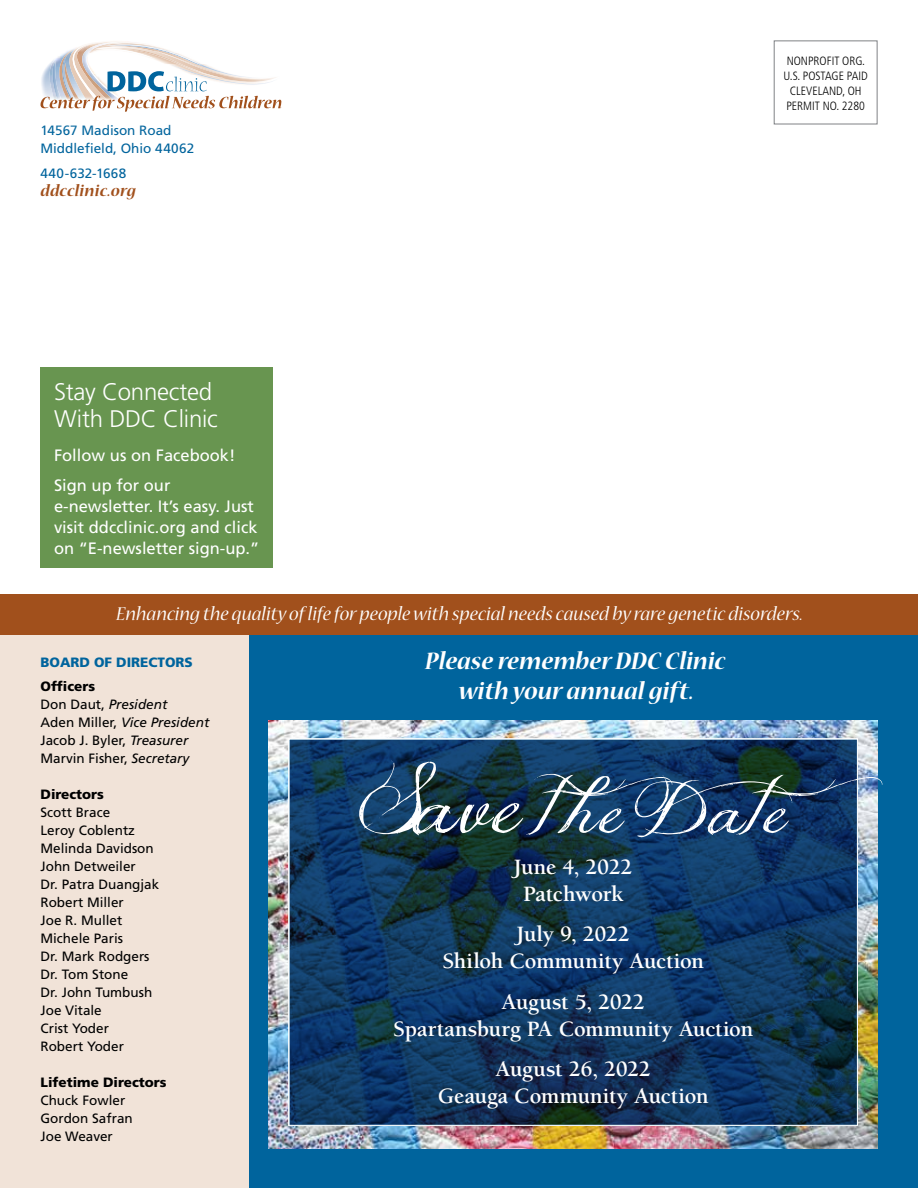
<style>
.page{position:relative;width:918px;height:1188px;background:#fff}
.page>*{position:absolute;margin:0;border:0;box-sizing:border-box;transform-origin:0 0}
.t1{font:67.5px "Jellyka Delicious Cake";color:#fff}
.t2{font:italic 700 27px/30px "Nueva Std";color:#fff;text-align:center}
.t3{font:300 24px/27px "Frutiger";letter-spacing:-.01em;color:#fff}
.t4{font:700 22.5px/27px "Berkeley";letter-spacing:-.015em;color:#fff;text-align:center}
.t5{font:italic 21px "Nueva Std";color:#fff}
.t6{font:italic 700 18px "Nueva Std";letter-spacing:.02em;color:#a1501c}
.t7{font:16.5px/21px "Frutiger";color:#fff}
.t8{font:13.5px/18px "Frutiger";color:#000}
.t9{font:13.5px/18px "Frutiger";color:#00649d}
.t10{font:900 13.5px "Frutiger";color:#000}
.t11{font:900 13.5px "Frutiger";color:#00649d}
.t12{font:300 condensed 12px/15px "Frutiger";color:#000;text-align:center}
.s1{font-weight:900}
.s2{font-style:italic}
.s3{font-size:82.5px}
</style>
<div class="page">
<img style="left:173px;top:64px;width:46px;height:7px">
<img style="left:152px;top:46px;width:51px;height:20px">
<img style="left:138px;top:44px;width:14px;height:14px">
<img style="left:44px;top:64px;width:5px;height:7px">
<img style="left:49px;top:62px;width:2px;height:9px">
<img style="left:51px;top:50px;width:19px;height:21px">
<img style="left:108px;top:42px;width:30px;height:11px">
<img style="left:70px;top:42px;width:38px;height:29px">
<img style="left:57px;top:53px;width:16px;height:18px">
<img style="left:81px;top:54px;width:27px;height:17px">
<svg style="left:40px;top:71px;width:242px;height:41px"></svg>
<div style="left:774px;top:40px;width:104px;height:84px;border:1px solid #808285"></div>
<div style="left:40px;top:368px;width:233px;height:200px;background:#689550"></div>
<div style="left:0;top:594px;width:249px;height:594px;background:#f1e3d8"></div>
<div style="left:249px;top:594px;width:669px;height:594px;background:#00649d"></div>
<div style="left:0;top:594px;width:918px;height:40px;background:#a1501c"></div>
<img style="left:269px;top:720px;width:609px;height:428px">
<svg style="left:291px;top:741px;width:565px;height:383px;background:#0f355b"></svg>
<p class="t9" style="left:40px;top:121px;width:155px">14567 Madison Road<br>Middlefield, Ohio 44062</p>
<p class="t9" style="left:40px;top:164px;width:87px">440-632-1668</p>
<h3 class="t6" style="left:40px;top:182px;width:97px">ddcclinic.org</h3>
<h3 class="t3" style="left:54px;top:378px;width:165px">Stay Connected<br>With DDC Clinic</h3>
<p class="t7" style="left:54px;top:440px;width:183px;line-height:30px">Follow us on Facebook!<br>Sign up for our</p>
<p class="t7" style="left:54px;top:496px;width:207px">e-newsletter. It’s easy. Just visit ddcclinic.org and click on “E-newsletter sign-up.”</p>
<p class="t12" style="left:783px;top:53px;width:86px">NONPROFIT ORG.<br>U.S. POSTAGE PAID<br>CLEVELAND, OH<br>PERMIT NO. 2280</p>
<h3 class="t5" style="left:116px;top:604px;width:688px">Enhancing the quality of life for people with special needs caused by rare genetic disorders.</h3>
<p class="t11" style="left:40px;top:654px;width:154px">BOARD OF DIRECTORS</p>
<p class="t8" style="left:40px;top:678px;width:170px"><span class="s1">Officers<br></span>Don Daut, <span class="s2">President<br></span>Aden Miller, <span class="s2">Vice President<br></span>Jacob J. Byler, <span class="s2">Treasurer<br></span>Marvin Fisher, <span class="s2">Secretary</span></p>
<p class="t10" style="left:40px;top:787px;width:65px">Directors</p>
<p class="t8" style="left:40px;top:804px;width:120px">Scott Brace<br>Leroy Coblentz<br>Melinda Davidson<br>John Detweiler<br>Dr. Patra Duangjak<br>Robert Miller<br>Joe R. Mullet<br>Michele Paris<br>Dr. Mark Rodgers<br>Dr. Tom Stone<br>Dr. John Tumbush<br>Joe Vitale<br>Crist Yoder<br>Robert Yoder</p>
<p class="t10" style="left:40px;top:1075px;width:128px">Lifetime Directors</p>
<p class="t8" style="left:40px;top:1092px;width:94px">Chuck Fowler<br>Gordon Safran<br>Joe Weaver</p>
<h2 class="t2" style="left:425px;top:647px;width:302px">Please remember DDC Clinic with your annual gift.</h2>
<h1 class="t1" style="left:357px;top:765px;width:540px"><span class="s3">Sa v e</span> the Da te</h1>
<h3 class="t4" style="left:514px;top:853px;width:120px">June 4, 2022<br>Patchwork</h3>
<h3 class="t4" style="left:442px;top:921px;width:263px">July 9, 2022<br>Shiloh Community Auction</h3>
<h3 class="t4" style="left:393px;top:988px;width:361px">August 5, 2022<br>Spartansburg PA Community Auction</h3>
<h3 class="t4" style="left:438px;top:1056px;width:273px">August 26, 2022<br>Geauga Community Auction</h3>
</div>
